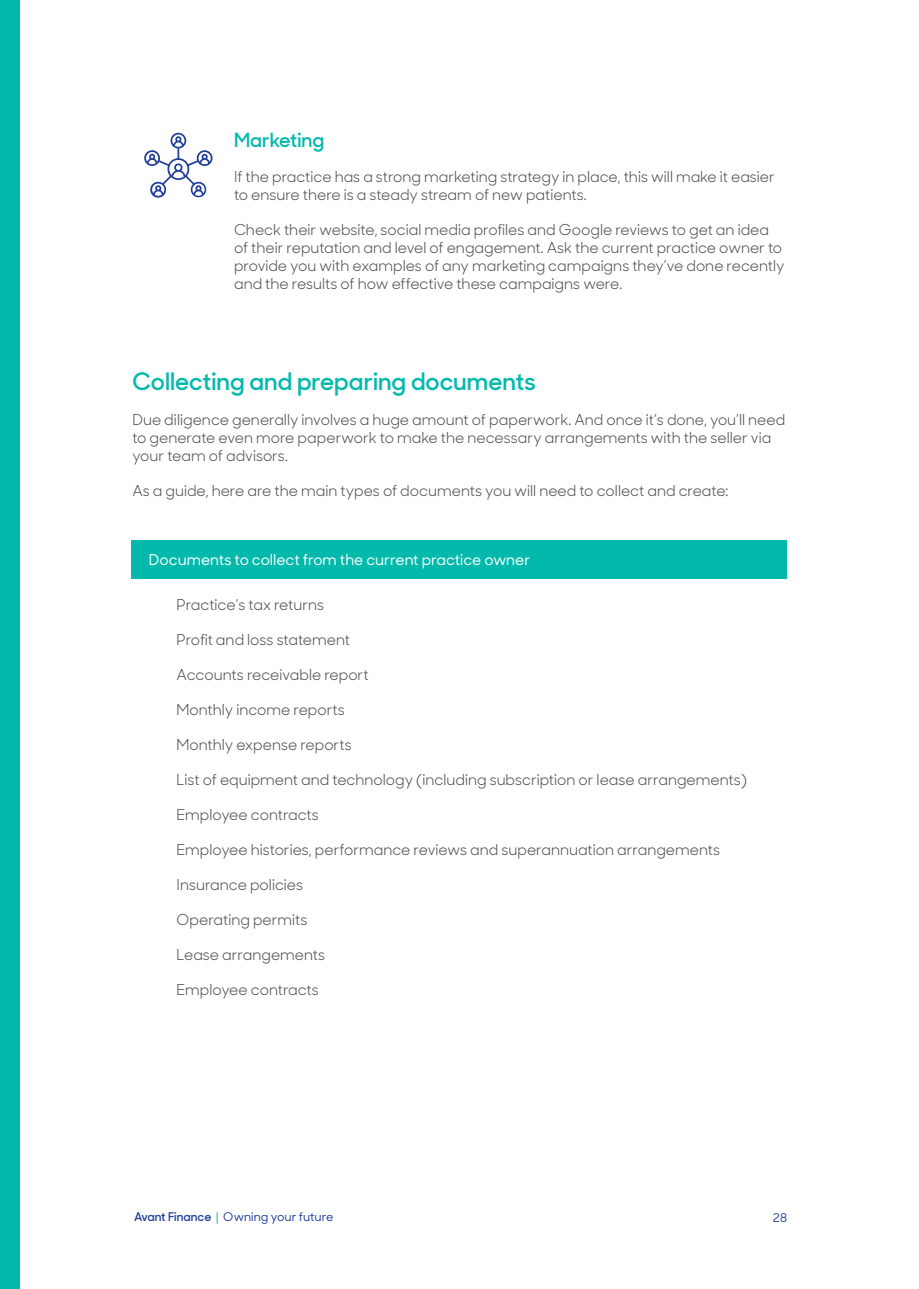
<style>
.page{position:relative;width:919px;height:1289px;background:#fff}
.page>*{position:absolute;margin:0;border:0;box-sizing:border-box;transform-origin:0 0}
.t1{font:600 24px "Sharp Sans Display No 1";color:#03b9ac}
.t2{font:600 19.5px "Sharp Sans Display No 1";color:#03b9ac}
.p{font:15px/18px "Sharp Sans Display No 1";color:#4d4d4f}
.t3{font:500 15px "Sharp Sans Display No 1";color:#fff}
.t4{font:500 12px "Sharp Sans Display No 1";color:#223f99}
.s1{font-weight:600}
.s2{color:#03b9ac}
</style>
<div class="page">
<div style="left:132px;top:540px;width:655px;height:39px;background:#03b9ac"></div>
<svg style="left:144px;top:132px;width:68px;height:66px"></svg>
<div style="left:1px;top:0;width:19px;height:1288px;background:#03b9ac"></div>
<h3 class="t2" style="left:234px;top:125px;width:92px">Marketing</h3>
<p class="p" style="left:234px;top:167px;width:542px">If the practice has a strong marketing strategy in place, this will make it easier to ensure there is a steady stream of new patients.</p>
<p class="p" style="left:234px;top:220px;width:552px">Check their website, social media profiles and Google reviews to get an idea of their reputation and level of engagement. Ask the current practice owner to provide you with examples of any marketing campaigns they’ve done recently and the results of how effective these campaigns were.</p>
<h2 class="t1" style="left:132px;top:363px;width:405px">Collecting and preparing documents</h2>
<p class="p" style="left:132px;top:409px;width:654px">Due diligence generally involves a huge amount of paperwork. And once it’s done, you’ll need to generate even more paperwork to make the necessary arrangements with the seller via your team of advisors.</p>
<p class="p" style="left:132px;top:480px;width:597px">As a guide, here are the main types of documents you will need to collect and create:</p>
<p class="t3" style="left:149px;top:549px;width:383px">Documents to collect from the current practice owner</p>
<p class="p" style="left:176px;top:594px;width:149px">Practice’s tax returns</p>
<p class="p" style="left:176px;top:629px;width:175px">Profit and loss statement</p>
<p class="p" style="left:176px;top:664px;width:193px">Accounts receivable report</p>
<p class="p" style="left:176px;top:699px;width:170px">Monthly income reports</p>
<p class="p" style="left:176px;top:734px;width:177px">Monthly expense reports</p>
<p class="p" style="left:176px;top:769px;width:572px">List of equipment and technology (including subscription or lease arrangements)</p>
<p class="p" style="left:176px;top:804px;width:144px">Employee contracts</p>
<p class="p" style="left:176px;top:839px;width:545px">Employee histories, performance reviews and superannuation arrangements</p>
<p class="p" style="left:176px;top:874px;width:128px">Insurance policies</p>
<p class="p" style="left:176px;top:909px;width:132px">Operating permits</p>
<p class="p" style="left:176px;top:944px;width:150px">Lease arrangements</p>
<p class="p" style="left:176px;top:979px;width:144px">Employee contracts</p>
<p class="t4" style="left:134px;top:1208px;width:201px"><span class="s1">Avant Finance</span> <span class="s2">|</span> Owning your future</p>
<p class="t4" style="left:773px;top:1208px;width:16px">28</p>
</div>
